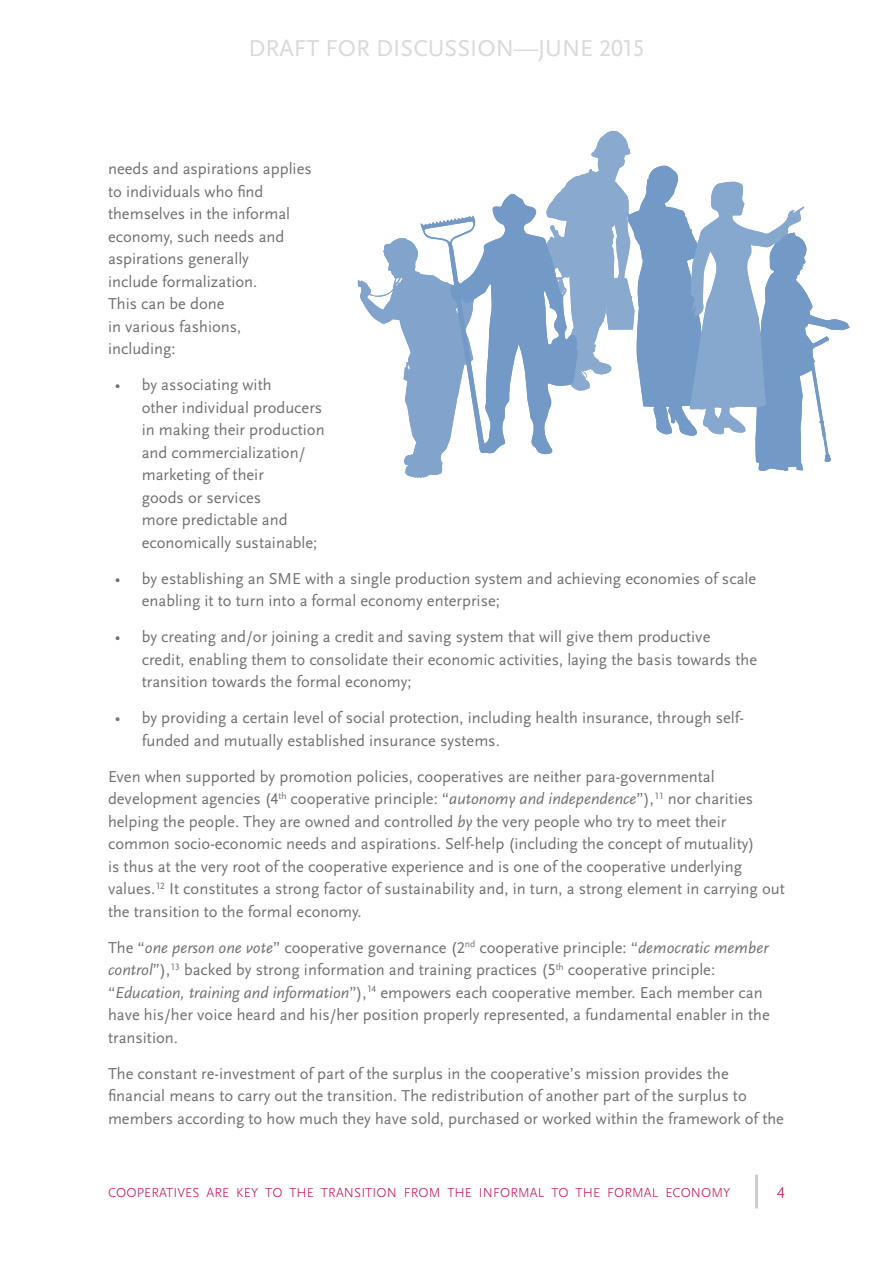
<style>
.page{position:relative;width:893px;height:1263px;background:#fff}
.page>*{position:absolute;margin:0;border:0;box-sizing:border-box;transform-origin:0 0}
.t1{font:24px "Scala Sans Pro";color:#d8d9db}
.body_text{font:16.5px/22.5px "Scala Sans Pro";color:#717074}
.t2{font:300 16.5px "Scala Sans Pro";color:#c50750}
.t3{font:300 13.5px "Scala Sans Pro";letter-spacing:.01em;color:#c50750}
.s1{font-style:italic}
</style>
<div class="page">
<hr style="left:755px;top:1175px;width:3px;height:33px;background:#cdccd9">
<svg style="left:358px;top:131px;width:492px;height:347px"></svg>
<h1 class="t1" style="left:249px;top:34px;width:397px">DRAFT FOR DISCUSSION—JUNE 2015</h1>
<p class="body_text" style="left:108px;top:157px;width:205px">needs and aspirations applies to individuals who find themselves in the informal economy, such needs and aspirations generally<br>include formalization.<br>This can be done<br>in various fashions, including:</p>
<p class="body_text" style="left:142px;top:373px;width:184px;text-indent:-27px">• by associating with<br>other individual producers in making their production and commercialization/ marketing of their<br>goods or services<br>more predictable and economically sustainable;</p>
<p class="body_text" style="left:142px;top:567px;width:616px;text-indent:-27px">• by establishing an SME with a single production system and achieving economies of scale enabling it to turn into a formal economy enterprise;</p>
<p class="body_text" style="left:142px;top:625px;width:617px;text-indent:-27px">• by creating and/or joining a credit and saving system that will give them productive credit, enabling them to consolidate their economic activities, laying the basis towards the transition towards the formal economy;</p>
<p class="body_text" style="left:142px;top:706px;width:604px;text-indent:-27px">• by providing a certain level of social protection, including health insurance, through self&shy;funded and mutually established insurance systems.</p>
<p class="body_text" style="left:108px;top:765px;width:678px">Even when supported by promotion policies, cooperatives are neither para-governmental development agencies (4<sup>th</sup> cooperative principle: “<span class="s1">autonomy and independence</span>”),<sup>11</sup> nor charities helping the people. They are owned and controlled <span class="s1">by</span> the very people who try to meet their common socio-economic needs and aspirations. Self-help (including the concept of mutuality)<br>is thus at the very root of the cooperative experience and is one of the cooperative underlying values.<sup>12</sup> It constitutes a strong factor of sustainability and, in turn, a strong element in carrying out the transition to the formal economy.</p>
<p class="body_text" style="left:108px;top:936px;width:663px">The “<span class="s1">one person one vote</span>” cooperative governance (2<sup>nd</sup> cooperative principle: “<span class="s1">democratic member control</span>”),<sup>13</sup> backed by strong information and training practices (5<sup>th</sup> cooperative principle: “<span class="s1">Education, training and information</span>”),<sup>14</sup> empowers each cooperative member. Each member can have his/her voice heard and his/her position properly represented, a fundamental enabler in the transition.</p>
<p class="body_text" style="left:108px;top:1062px;width:677px">The constant re-investment of part of the surplus in the cooperative’s mission provides the financial means to carry out the transition. The redistribution of another part of the surplus to members according to how much they have sold, purchased or worked within the framework of the</p>
<p class="t3" style="left:108px;top:1184px;width:624px">COOPERATIVES ARE KEY TO THE TRANSITION FROM THE INFORMAL TO THE FORMAL ECONOMY</p>
<p class="t2" style="left:777px;top:1183px;width:9px">4</p>
</div>
